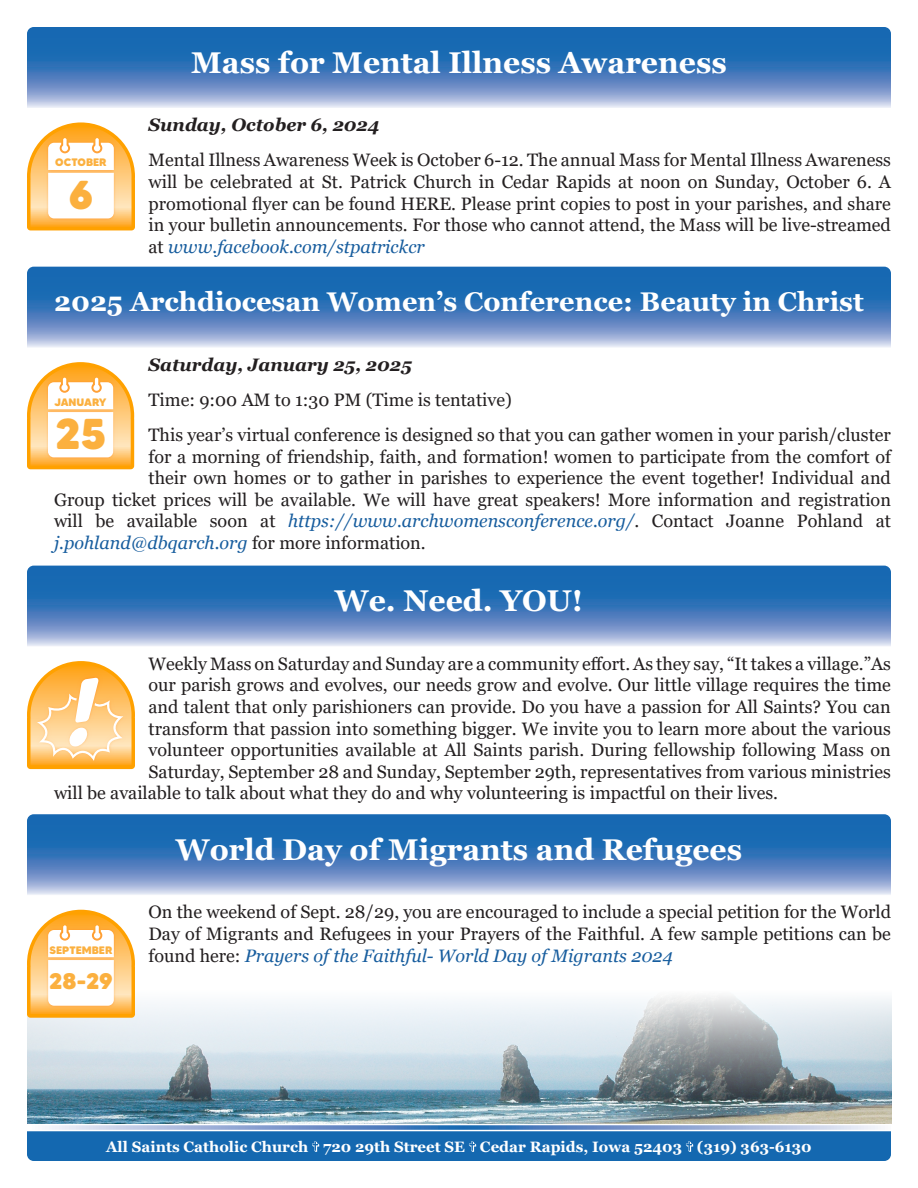
<style>
.page{position:relative;width:918px;height:1188px;background:#fff}
.page>*{position:absolute;margin:0;border:0;box-sizing:border-box;transform-origin:0 0}
.t1{font:800 43.05px "MADE Tommy Soft";color:#fbb03f}
.t2{font:800 40.35px "MADE Tommy Soft";color:#fbb03f}
.t3{font:700 30px "Georgia";color:#fff}
.t4{font:700 27px "Georgia";color:#fff}
.t5{font:800 22.5px "MADE Tommy Soft";color:#fbb03f}
.t6{font:18px/21.6px "Georgia";color:#231f20;text-align:justify}
.t7{font:italic 700 18px "Georgia";color:#231f20}
.t8{font:italic 18px "Georgia";color:#175d9e}
.t9{font:700 15px "Georgia";color:#fff}
.t10{font:800 10.8px "MADE Tommy Soft";color:#fbb03f}
.s1{font-style:italic;color:#175d9e}
.s2{font-style:normal;color:#231f20}
</style>
<div class="page">
<svg style="left:45px;top:1125px;width:836px;height:5px;background:#93add6"></svg>
<div style="left:27px;top:1131px;width:864px;height:30px;background:#1468b0"></div>
<img style="left:27px;top:996px;width:864px;height:127px">
<svg style="left:27px;top:27px;width:864px;height:81px;background:#4c83c0"></svg>
<svg style="left:27px;top:267px;width:864px;height:80px;background:#4b82c0"></svg>
<svg style="left:27px;top:566px;width:864px;height:80px;background:#4b82c0"></svg>
<svg style="left:27px;top:122px;width:108px;height:108px"></svg>
<svg style="left:27px;top:362px;width:107px;height:107px"></svg>
<svg style="left:27px;top:814px;width:864px;height:81px;background:#4c83c0"></svg>
<svg style="left:27px;top:910px;width:108px;height:108px"></svg>
<svg style="left:27px;top:661px;width:108px;height:108px"></svg>
<p class="t10" style="left:55px;top:156px;width:53px">OCTOBER</p>
<p class="t2" style="left:69px;top:170px;width:26px">6</p>
<p class="t3" style="left:191px;top:43px;width:537px">Mass for Mental Illness Awareness</p>
<p class="t7" style="left:148px;top:113px;width:233px">Sunday, October 6, 2024</p>
<p class="t6" style="left:148px;top:150px;width:744px">Mental Illness Awareness Week is October 6-12. The annual Mass for Mental Illness Awareness will be celebrated at St. Patrick Church in Cedar Rapids at noon on Sunday, October 6. A promotional flyer can be found HERE. Please print copies to post in your parishes, and share in your bulletin announcements. For those who cannot attend, the Mass will be live-streamed at <span class="s1">www.facebook.com/stpatrickcr</span></p>
<p class="t4" style="left:54px;top:285px;width:811px">2025 Archdiocesan Women’s Conference: Beauty in Christ</p>
<p class="t7" style="left:148px;top:353px;width:265px">Saturday, January 25, 2025</p>
<p class="t6" style="left:148px;top:389px;width:365px">Time: 9:00 AM to 1:30 PM (Time is tentative)</p>
<p class="t6" style="left:148px;top:424px;width:744px">This year’s virtual conference is designed so that you can gather women in your parish/cluster</p>
<p class="t6" style="left:148px;top:446px;width:744px">for a morning of friendship, faith, and formation! women to participate from the comfort of</p>
<p class="t6" style="left:148px;top:468px;width:744px">their own homes or to gather in parishes to experience the event together! Individual and</p>
<p class="t6" style="left:54px;top:489px;width:838px">Group ticket prices will be available. We will have great speakers! More information and registration</p>
<p class="t6" style="left:54px;top:511px;width:839px">will be available soon at <span class="s1">https://www.archwomensconference.org/</span>. Contact Joanne Pohland at</p>
<p class="t8" style="left:54px;top:531px;width:373px">j.pohland@dbqarch.org <span class="s2">for more information.</span></p>
<p class="t10" style="left:54px;top:395px;width:54px">JANUARY</p>
<p class="t1" style="left:55px;top:407px;width:52px">25</p>
<p class="t3" style="left:335px;top:582px;width:250px">We. Need. YOU!</p>
<p class="t6" style="left:148px;top:653px;width:744px">Weekly Mass on Saturday and Sunday are a community effort. As they say, “It takes a village.”As</p>
<p class="t6" style="left:148px;top:675px;width:744px">our parish grows and evolves, our needs grow and evolve. Our little village requires the time</p>
<p class="t6" style="left:148px;top:696px;width:744px">and talent that only parishioners can provide. Do you have a passion for All Saints? You can</p>
<p class="t6" style="left:148px;top:718px;width:744px">transform that passion into something bigger. We invite you to learn more about the various</p>
<p class="t6" style="left:148px;top:740px;width:744px">volunteer opportunities available at All Saints parish. During fellowship following Mass on</p>
<p class="t6" style="left:148px;top:761px;width:744px">Saturday, September 28 and Sunday, September 29th, representatives from various ministries</p>
<p class="t6" style="left:54px;top:783px;width:726px">will be available to talk about what they do and why volunteering is impactful on their lives.</p>
<p class="t10" style="left:50px;top:943px;width:64px">SEPTEMBER</p>
<p class="t5" style="left:49px;top:967px;width:65px">28-29</p>
<p class="t3" style="left:176px;top:830px;width:568px">World Day of Migrants and Refugees</p>
<p class="t6" style="left:148px;top:902px;width:744px">On the weekend of Sept. 28/29, you are encouraged to include a special petition for the World Day of Migrants and Refugees in your Prayers of the Faithful. A few sample petitions can be found here: <span class="s1">Prayers of the Faithful- World Day of Migrants 2024</span></p>
<p class="t9" style="left:106px;top:1137px;width:707px">All Saints Catholic Church 720 29th Street SE Cedar Rapids, Iowa 52403 (319) 363-6130</p>
</div>
